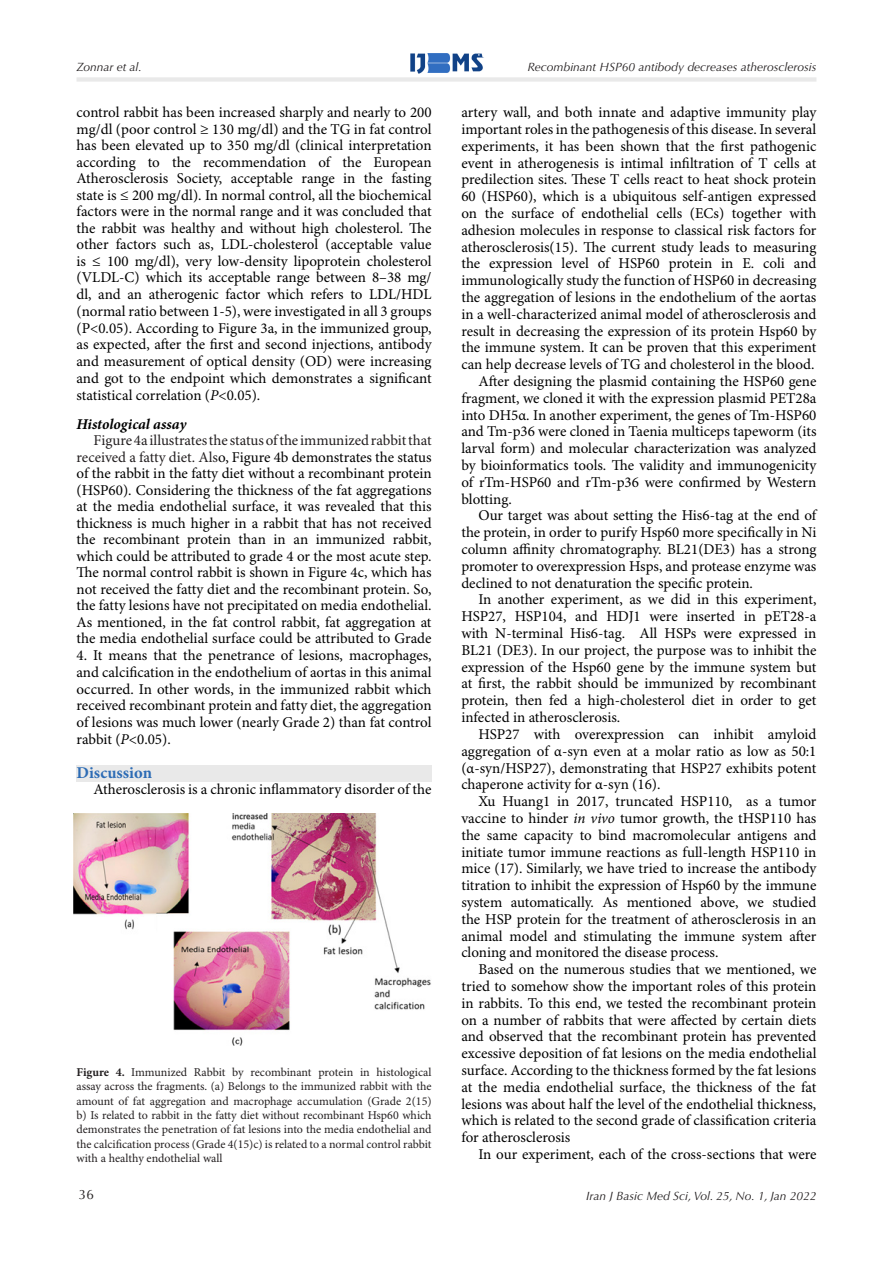
<style>
.page{position:relative;width:893px;height:1263px;background:#fff}
.page>*{position:absolute;margin:0;border:0;box-sizing:border-box;transform-origin:0 0}
.t1{font:700 16.5px "Minion Pro";color:#2d6cb5}
.t2{font:15px/16.8px "Minion Pro";color:#000;text-align:justify}
.t3{font:italic 700 15px "Minion Pro";letter-spacing:-.005em;color:#000}
.t4{font:13.5px "Optima LT Std";color:#231f20}
.t5{font:12px/14.4px "Minion Pro";color:#231f20;text-align:justify}
.t6{font:italic 12px "Optima LT Std";color:#231f20}
.s1{font-style:italic}
.s2{color:#231f20}
.s3{font-weight:700}
</style>
<div class="page">
<img style="left:410px;top:53px;width:74px;height:21px">
<div style="left:77px;top:77px;width:739px;height:5px;background:#e9e9e9"></div>
<div style="left:77px;top:766px;width:355px;height:16px;background:#e9e9e9"></div>
<img style="left:74px;top:813px;width:357px;height:233px">
<p class="t6" style="left:77px;top:60px;width:67px">Zonnar et al.</p>
<p class="t6" style="left:528px;top:60px;width:290px">Recombinant HSP60 antibody decreases atherosclerosis</p>
<p class="t2" style="left:77px;top:105px;width:357px">control rabbit has been increased sharply and nearly to 200 mg/dl (poor control ≥ 130 mg/dl) and the TG in fat control has been elevated up to 350 mg/dl (clinical interpretation according to the recommendation of the European Atherosclerosis Society, acceptable range in the fasting state is ≤ 200 mg/dl). In normal control, all the biochemical factors were in the normal range and it was concluded that the rabbit was healthy and without high cholesterol. The other factors such as, LDL-cholesterol (acceptable value is ≤ 100 mg/dl), very low-density lipoprotein cholesterol (VLDL-C) which its acceptable range between 8–38 mg/ dl, and an atherogenic factor which refers to LDL/HDL (normal ratio between 1-5), were investigated in all 3 groups (P&lt;0.05). According to Figure 3a, in the immunized group, as expected, after the first and second injections, antibody and measurement of optical density (OD) were increasing and got to the endpoint which demonstrates a significant statistical correlation (<span class="s1">P</span>&lt;0.05).</p>
<p class="t3" style="left:77px;top:413px;width:111px">Histological assay</p>
<p class="t2" style="left:77px;top:433px;width:357px;text-indent:17px"><span class="s2">Figure 4a illustrates the status of the immunized rabbit that received a fatty diet. Als</span>o, Figure 4b demonstrates the status of the rabbit in the fatty diet without a recombinant protein (HSP60). Considering the thickness of the fat aggregations at the media endothelial surface, it was revealed that this thickness is much higher in a rabbit that has not received the recombinant protein than in an immunized rabbit, which could be attributed to grade 4 or the most acute step.<br>The normal control rabbit is shown in Figure 4c, which has not received the fatty diet and the recombinant protein. So, the fatty lesions have not precipitated on media endothelial.<br>As mentioned, in the fat control rabbit, fat aggregation at the media endothelial surface could be attributed to Grade</p>
<p class="t2" style="left:77px;top:647px;width:357px">4. It means that the penetrance of lesions, macrophages, and calcification in the endothelium of aortas in this animal occurred. In other words, in the immunized rabbit which received recombinant protein and fatty diet, the aggregation of lesions was much lower (nearly Grade 2) than fat control rabbit (<span class="s1">P</span>&lt;0.05).</p>
<p class="t1" style="left:77px;top:761px;width:77px">Discussion</p>
<p class="t2" style="left:94px;top:782px;width:339px">Atherosclerosis is a chronic inflammatory disorder of the</p>
<p class="t5" style="left:77px;top:1065px;width:357px"><span class="s3">Figure 4.</span> Immunized Rabbit by recombinant protein in histological assay across the fragments. (a) Belongs to the immunized rabbit with the amount of fat aggregation and macrophage accumulation (Grade 2(15) b) Is related to rabbit in the fatty diet without recombinant Hsp60 which demonstrates the penetration of fat lesions into the media endothelial and the calcification process (Grade 4(15)c) is related to a normal control rabbit with a healthy endothelial wall</p>
<p class="t4" style="left:79px;top:1187px;width:17px">36</p>
<p class="t2" style="left:461px;top:105px;width:357px">artery wall, and both innate and adaptive immunity play important roles in the pathogenesis of this disease. In several experiments, it has been shown that the first pathogenic event in atherogenesis is intimal infiltration of T cells at predilection sites. These T cells react to heat shock protein 60 (HSP60), which is a ubiquitous self-antigen expressed on the surface of endothelial cells (ECs) together with adhesion molecules in response to classical risk factors for atherosclerosis(15). The current study leads to measuring the expression level of HSP60 protein in E. coli and immunologically study the function of HSP60 in decreasing the aggregation of lesions in the endothelium of the aortas in a well-characterized animal model of atherosclerosis and result in decreasing the expression of its protein Hsp60 by the immune system. It can be proven that this experiment can help decrease levels of TG and cholesterol in the blood.</p>
<p class="t2" style="left:461px;top:373px;width:357px;text-indent:17px">After designing the plasmid containing the HSP60 gene fragment, we cloned it with the expression plasmid PET28a into DH5α. In another experiment, the genes of Tm-HSP60 and Tm-p36 were cloned in Taenia multiceps tapeworm (its larval form) and molecular characterization was analyzed by bioinformatics tools. The validity and immunogenicity of rTm-HSP60 and rTm-p36 were confirmed by Western blotting.</p>
<p class="t2" style="left:461px;top:508px;width:357px;text-indent:17px">Our target was about setting the His6-tag at the end of the protein, in order to purify Hsp60 more specifically in Ni column affinity chromatography. BL21(DE3) has a strong promoter to overexpression Hsps, and protease enzyme was declined to not denaturation the specific protein.</p>
<p class="t2" style="left:461px;top:592px;width:357px;text-indent:17px">In another experiment, as we did in this experiment, HSP27, HSP104, and HDJ1 were inserted in pET28-a with N-terminal His6-tag. All HSPs were expressed in BL21 (DE3). In our project, the purpose was to inhibit the expression of the Hsp60 gene by the immune system but at first, the rabbit should be immunized by recombinant protein, then fed a high-cholesterol diet in order to get infected in atherosclerosis.</p>
<p class="t2" style="left:461px;top:726px;width:357px;text-indent:17px">HSP27 with overexpression can inhibit amyloid aggregation of α-syn even at a molar ratio as low as 50:1 (α-syn/HSP27), demonstrating that HSP27 exhibits potent chaperone activity for α-syn (16).</p>
<p class="t2" style="left:461px;top:793px;width:357px;text-indent:17px">Xu Huang1 in 2017, truncated HSP110, as a tumor vaccine to hinder <span class="s1">in vivo</span> tumor growth, the tHSP110 has the same capacity to bind macromolecular antigens and initiate tumor immune reactions as full-length HSP110 in mice (17). Similarly, we have tried to increase the antibody titration to inhibit the expression of Hsp60 by the immune system automatically. As mentioned above, we studied the HSP protein for the treatment of atherosclerosis in an animal model and stimulating the immune system after cloning and monitored the disease process.</p>
<p class="t2" style="left:461px;top:961px;width:357px;text-indent:17px">Based on the numerous studies that we mentioned, we tried to somehow show the important roles of this protein in rabbits. To this end, we tested the recombinant protein on a number of rabbits that were affected by certain diets and observed that the recombinant protein has prevented excessive deposition of fat lesions on the media endothelial surface. According to the thickness formed by the fat lesions at the media endothelial surface, the thickness of the fat lesions was about half the level of the endothelial thickness, which is related to the second grade of classification criteria for atherosclerosis</p>
<p class="t2" style="left:478px;top:1146px;width:340px">In our experiment, each of the cross-sections that were</p>
<p class="t6" style="left:586px;top:1188px;width:232px">Iran J Basic Med Sci, Vol. 25, No. 1, Jan 2022</p>
</div>
